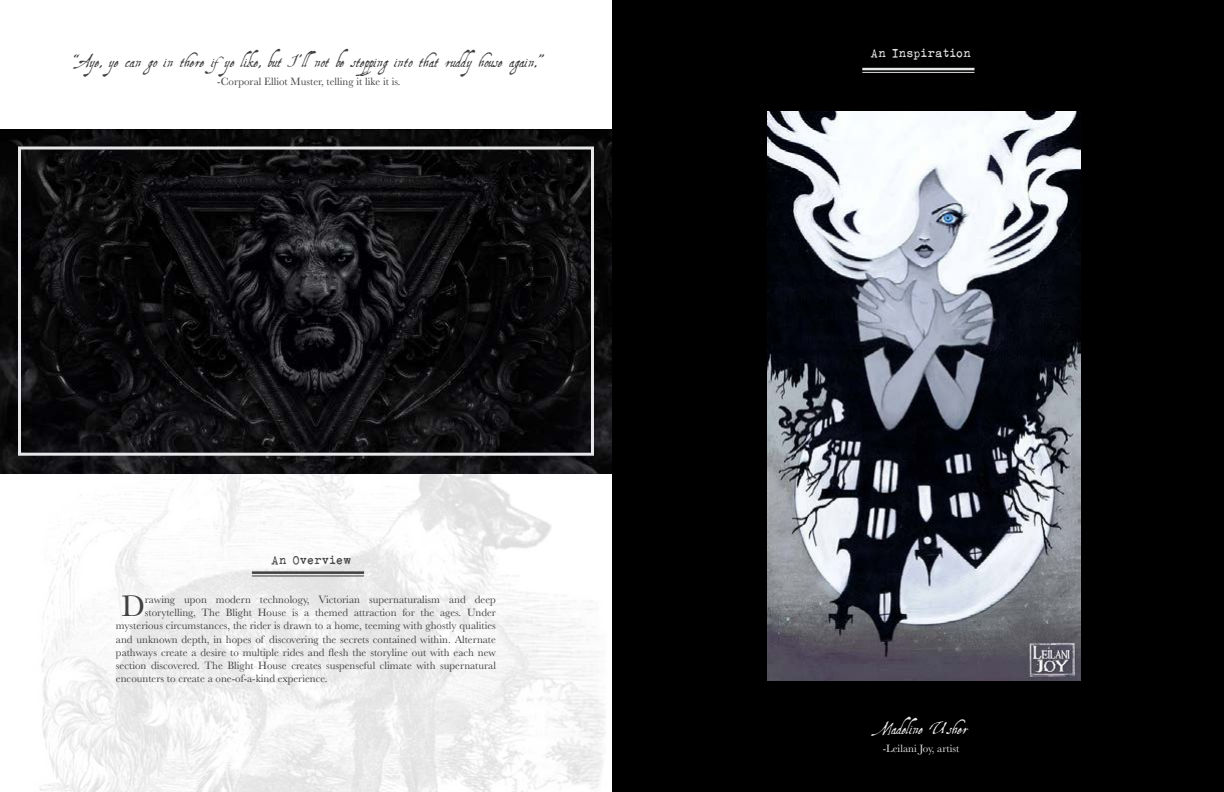
<style>
.page{position:relative;width:1224px;height:792px;background:#fff}
.page>*{position:absolute;margin:0;border:0;box-sizing:border-box;transform-origin:0 0}
.t1{font:30.9px "Baskerville";color:#414042}
.t2{font:16px "Aquiline Two";color:#414042}
.t3{font:16px "Aquiline Two";color:#e6e7e8}
.t4{font:14px "Urania Czech";color:#e6e7e8}
.t5{font:14px "Urania Czech";color:#414042}
.t6{font:11px "Baskerville";color:#414042}
.t7{font:11px "Baskerville";color:#e6e7e8}
</style>
<div class="page">
<img style="left:0;top:473px;width:612px;height:319px">
<div style="left:612px;top:0;width:612px;height:792px;background:#000"></div>
<img style="left:0;top:129px;width:612px;height:344px">
<img style="left:768px;top:112px;width:313px;height:568px">
<hr style="left:252px;top:571px;width:112px;height:3px;background:#414042">
<hr style="left:252px;top:576px;width:112px;height:1px;background:#414042">
<hr style="left:862px;top:68px;width:113px;height:2px;background:#e6e7e8">
<hr style="left:862px;top:72px;width:113px;height:1px;background:#e6e7e8">
<div style="left:18px;top:146px;width:576px;height:310px;border:3px solid #e6e7e8"></div>
<h2 class="t2" style="left:73px;top:52px;width:473px">“Aye, ye can go in there ifye like, but I’llnot be stepping into that ruddy house again.”</h2>
<p class="t6" style="left:217px;top:74px;width:185px">-Corporal Elliot Muster, telling it like it is.</p>
<p class="t5" style="left:271px;top:551px;width:82px">An Overview</p>
<h1 class="t1" style="left:121px;top:586px;width:25px">D</h1>
<p class="t6" style="left:145px;top:592px;width:353px">rawing upon modern technology, Victorian supernaturalism and deep</p>
<p class="t6" style="left:145px;top:606px;width:353px">storytelling, The Blight House is a themed attraction for the ages. Under</p>
<p class="t6" style="left:116px;top:619px;width:381px">mysterious circumstances, the rider is drawn to a home, teeming with ghostly qualities</p>
<p class="t6" style="left:116px;top:632px;width:382px">and unknown depth, in hopes of discovering the secrets contained within. Alternate</p>
<p class="t6" style="left:116px;top:645px;width:382px">pathways create a desire to multiple rides and flesh the storyline out with each new</p>
<p class="t6" style="left:116px;top:658px;width:382px">section discovered. The Blight House creates suspenseful climate with supernatural</p>
<p class="t6" style="left:116px;top:672px;width:213px">encounters to create a one-of-a-kind experience.</p>
<p class="t4" style="left:871px;top:45px;width:103px">An Inspiration</p>
<h2 class="t3" style="left:874px;top:720px;width:95px">Madeline Usher</h2>
<p class="t7" style="left:883px;top:742px;width:78px">-Leilani Joy, artist</p>
</div>
